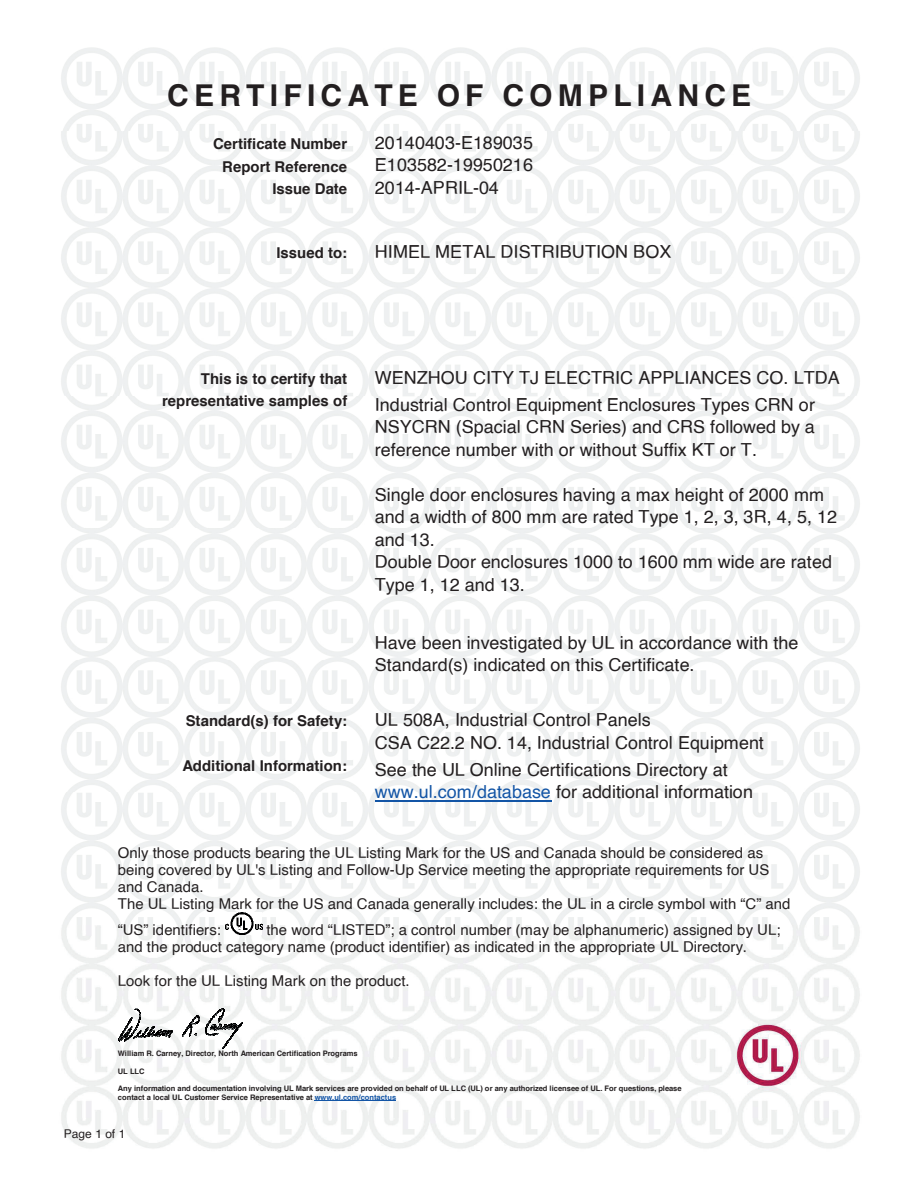
<style>
.page{position:relative;width:918px;height:1188px;background:#fff}
.page>*{position:absolute;margin:0;border:0;box-sizing:border-box;transform-origin:0 0}
.t1{font:700 30px "Helvetica";letter-spacing:.175em;color:#231f20}
.t2{font:18px/22.5px "Helvetica";color:#231f20}
.t3{font:15px/17.2px "Helvetica";color:#231f20}
.t4{font:700 15px/21.8px "Helvetica";color:#231f20;text-align:right}
.t5{font:12px "Helvetica";color:#231f20}
.t6{font:700 7.5px/8.7px "Helvetica";letter-spacing:-.005em;color:#231f20}
.s1{color:#1355a6}
</style>
<div class="page">
<img style="left:61px;top:131px;width:799px;height:1018px">
<svg style="left:119px;top:1009px;width:54px;height:33px"></svg>
<svg style="left:182px;top:1009px;width:61px;height:40px"></svg>
<hr style="left:315px;top:1100px;width:81px;height:1px;background:#1355a6">
<hr style="left:375px;top:800px;width:176px;height:2px;background:#1355a6">
<img style="left:225px;top:912px;width:37px;height:23px">
<h1 class="t1" style="left:167px;top:83px;width:586px">CERTIFICATE OF COMPLIANCE</h1>
<p class="t4" style="left:213px;top:134px;width:136px">Certificate Number</p>
<p class="t2" style="left:375px;top:133px;width:160px">20140403-E189035</p>
<p class="t4" style="left:222px;top:157px;width:126px">Report Reference</p>
<p class="t2" style="left:375px;top:155px;width:160px">E103582-19950216</p>
<p class="t4" style="left:272px;top:179px;width:76px">Issue Date</p>
<p class="t2" style="left:375px;top:178px;width:126px">2014-APRIL-04</p>
<p class="t4" style="left:276px;top:243px;width:72px">Issued to:</p>
<p class="t2" style="left:375px;top:242px;width:298px">HIMEL METAL DISTRIBUTION BOX</p>
<p class="t4" style="left:162px;top:369px;width:187px">This is to certify that representative samples of</p>
<p class="t2" style="left:375px;top:365px;width:466px;line-height:27px">WENZHOU CITY TJ ELECTRIC APPLIANCES CO. LTDA<br>Industrial Control Equipment Enclosures Types CRN or</p>
<p class="t2" style="left:375px;top:417px;width:442px">NSYCRN (Spacial CRN Series) and CRS followed by a reference number with or without Suffix KT or T.</p>
<p class="t2" style="left:375px;top:484px;width:464px">Single door enclosures having a max height of 2000 mm and a width of 800 mm are rated Type 1, 2, 3, 3R, 4, 5, 12 and 13.<br>Double Door enclosures 1000 to 1600 mm wide are rated Type 1, 12 and 13.</p>
<p class="t2" style="left:375px;top:633px;width:425px">Have been investigated by UL in accordance with the<br>Standard(s) indicated on this Certificate.</p>
<p class="t4" style="left:186px;top:712px;width:163px">Standard(s) for Safety:</p>
<p class="t2" style="left:375px;top:710px;width:391px">UL 508A, Industrial Control Panels<br>CSA C22.2 NO. 14, Industrial Control Equipment</p>
<p class="t4" style="left:182px;top:757px;width:166px">Additional Information:</p>
<p class="t2" style="left:375px;top:760px;width:380px">See the UL Online Certifications Directory at <span class="s1">www.ul.com/database</span> for additional information</p>
<p class="t3" style="left:118px;top:845px;width:674px">Only those products bearing the UL Listing Mark for the US and Canada should be considered as being covered by UL's Listing and Follow-Up Service meeting the appropriate requirements for US and Canada.<br>The UL Listing Mark for the US and Canada generally includes: the UL in a circle symbol with “C” and</p>
<p class="t3" style="left:118px;top:922px;width:105px">“US” identifiers:</p>
<p class="t3" style="left:118px;top:922px;width:664px;text-indent:149px">the word “LISTED”; a control number (may be alphanumeric) assigned by UL; and the product category name (product identifier) as indicated in the appropriate UL Directory.</p>
<p class="t3" style="left:118px;top:974px;width:293px">Look for the UL Listing Mark on the product.</p>
<p class="t6" style="left:118px;top:1050px;width:241px">William R. Carney, Director, North American Certification Programs</p>
<p class="t6" style="left:118px;top:1067px;width:28px">UL LLC</p>
<p class="t6" style="left:118px;top:1085px;width:565px">Any information and documentation involving UL Mark services are provided on behalf of UL LLC (UL) or any authorized licensee of UL. For questions, please contact a local UL Customer Service Representative at <span class="s1">www.ul.com/contactus</span></p>
<p class="t5" style="left:64px;top:1129px;width:63px">Page 1 of 1</p>
</div>
